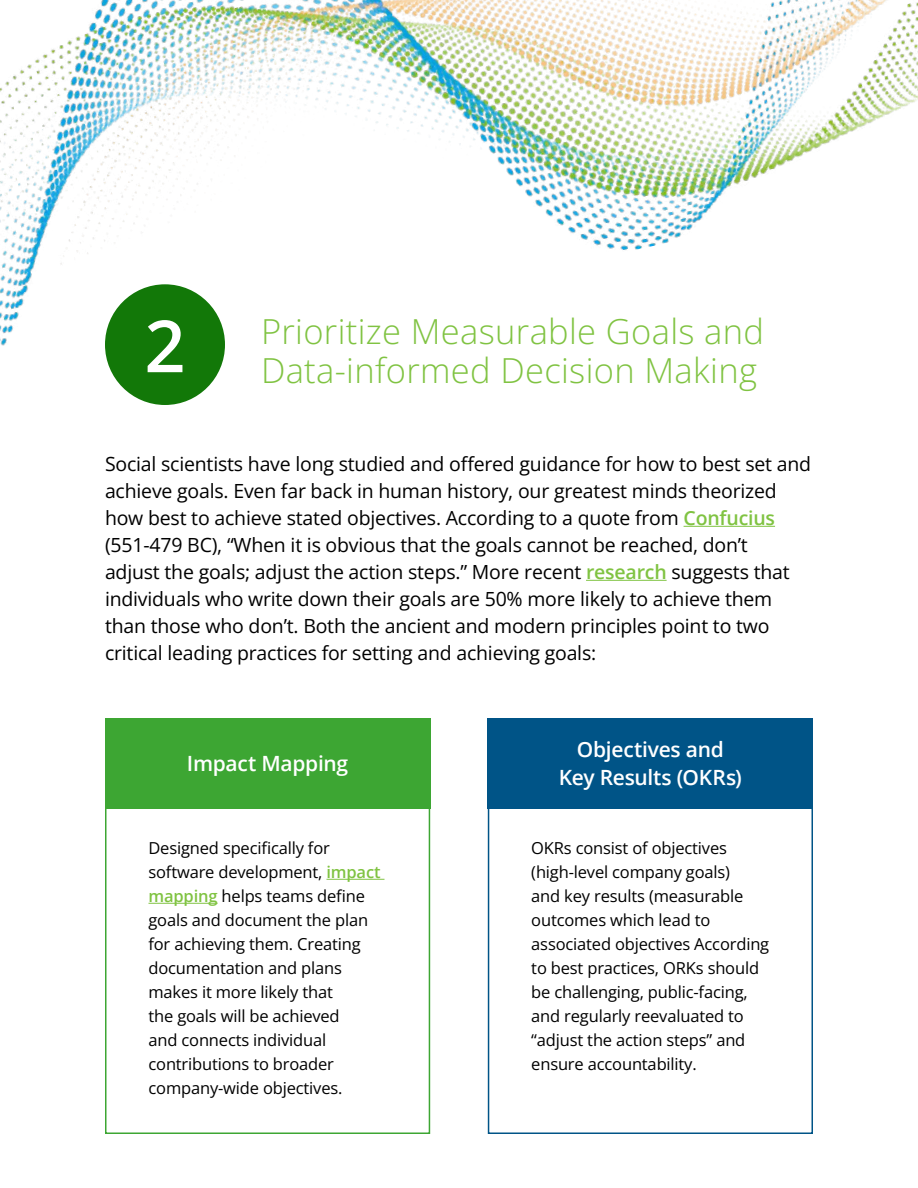
<style>
.page{position:relative;width:918px;height:1188px;background:#fff}
.page>*{position:absolute;margin:0;border:0;box-sizing:border-box;transform-origin:0 0}
.t1{font:300 34.5px/39px "Open Sans";letter-spacing:.01em;color:#80c342;text-align:right}
.t2{font:600 21px/28.5px "Open Sans";letter-spacing:-.015em;color:#fff;text-align:center}
.t3{font:19.5px/27px "Open Sans";letter-spacing:-.01em;color:#000}
.t4{font:16.5px/24px "Open Sans";letter-spacing:-.01em;color:#000}
.s1{font-weight:600;color:#80c342}
</style>
<div class="page">
<img style="left:0;top:0;width:918px;height:388px">
<hr style="left:684px;top:526px;width:91px;height:1px;background:#80c342">
<hr style="left:586px;top:580px;width:81px;height:1px;background:#80c342">
<div style="left:105px;top:718px;width:325px;height:416px;border:2px solid #3da633"></div>
<div style="left:488px;top:718px;width:325px;height:416px;border:2px solid #005487"></div>
<div style="left:105px;top:718px;width:325px;height:90px;background:#3da633"></div>
<div style="left:488px;top:718px;width:325px;height:90px;background:#005487"></div>
<hr style="left:326px;top:879px;width:59px;height:1px;background:#80c342">
<hr style="left:148px;top:903px;width:70px;height:1px;background:#80c342">
<div style="left:105px;top:284px;width:120px;height:121px;background:#127808;border-radius:50%"></div>
<h1 class="t1" style="left:144px;top:311px;width:621px">Prioritize Measurable Goals and<br><sup>2</sup> Data-informed Decision Making</h1>
<p class="t3" style="left:105px;top:450px;width:708px">Social scientists have long studied and offered guidance for how to best set and achieve goals. Even far back in human history, our greatest minds theorized how best to achieve stated objectives. According to a quote from <span class="s1">Confucius </span>(551-479 BC), “When it is obvious that the goals cannot be reached, don’t<br>adjust the goals; adjust the action steps.” More recent <span class="s1">research</span> suggests that individuals who write down their goals are 50% more likely to achieve them than those who don’t. Both the ancient and modern principles point to two critical leading practices for setting and achieving goals:</p>
<p class="t2" style="left:187px;top:749px;width:163px">Impact Mapping</p>
<p class="t2" style="left:559px;top:735px;width:185px">Objectives and<br>Key Results (OKRs)</p>
<p class="t4" style="left:148px;top:836px;width:234px">Designed specifically for software development, <span class="s1">impact mapping</span> helps teams define goals and document the plan for achieving them. Creating documentation and plans makes it more likely that<br>the goals will be achieved<br>and connects individual contributions to broader company-wide objectives.</p>
<p class="t4" style="left:531px;top:836px;width:239px">OKRs consist of objectives (high-level company goals)<br>and key results (measurable outcomes which lead to associated objectives According to best practices, ORKs should be challenging, public-facing, and regularly reevaluated to “adjust the action steps” and ensure accountability.</p>
</div>
